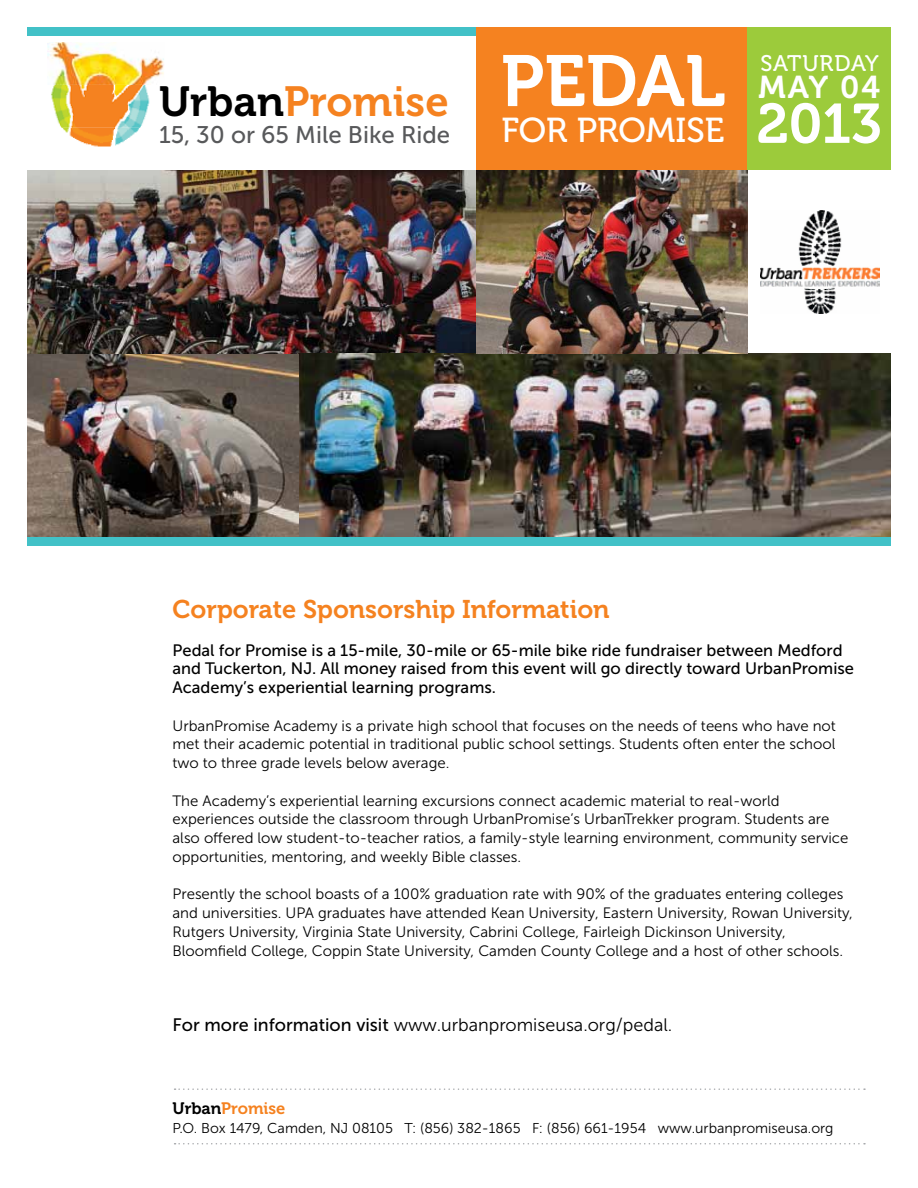
<style>
.page{position:relative;width:918px;height:1188px;background:#fff}
.page>*{position:absolute;margin:0;border:0;box-sizing:border-box;transform-origin:0 0}
.t1{font:72px "Museo 700";color:#fff}
.t2{font:55.5px "Museo 700";color:#fff}
.t3{font:42px "Museo 700";letter-spacing:.005em;color:#f58220}
.t4{font:34.5px "Museo 500";color:#fff}
.t5{font:31.5px "Museo 700";color:#fff}
.t6{font:25.5px "Museo 700";color:#f58220}
.t7{font:24px "Museo Sans 500";color:#58595b}
.t8{font:22.5px "Museo 500";letter-spacing:.025em;color:#fff}
.t9{font:18px "Museo Sans 300";color:#000}
.t10{font:16.5px/18.8px "Museo Sans 500";color:#000}
.t11{font:16.5px "Museo 700";color:#f58220}
.t12{font:15px/18.8px "Museo Sans 300";color:#000}
.t13{font:14.25px "Museo Sans 300";color:#000}
.s1{color:#000}
.s2{font-family:"Museo Sans 500"}
</style>
<div class="page">
<img style="left:47px;top:42px;width:117px;height:43px">
<img style="left:51px;top:85px;width:99px;height:43px">
<img style="left:62px;top:128px;width:78px;height:19px">
<div style="left:27px;top:27px;width:864px;height:9px;background:#42c1c7"></div>
<div style="left:477px;top:27px;width:271px;height:143px;background:#f58220"></div>
<div style="left:748px;top:27px;width:143px;height:143px;background:#9ccb3b"></div>
<svg style="left:175px;top:1088px;width:690px;height:2px"></svg>
<svg style="left:175px;top:1143px;width:690px;height:1px"></svg>
<img style="left:27px;top:170px;width:450px;height:183px">
<img style="left:27px;top:353px;width:864px;height:184px">
<img style="left:477px;top:170px;width:271px;height:183px">
<img style="left:760px;top:211px;width:119px;height:102px">
<div style="left:27px;top:537px;width:864px;height:9px;background:#42c1c7"></div>
<h3 class="t3" style="left:159px;top:78px;width:291px"><span class="s1">Urban</span>Promise</h3>
<h3 class="t7" style="left:159px;top:121px;width:293px">15, 30 or 65 Mile Bike Ride</h3>
<h1 class="t1" style="left:501px;top:41px;width:226px">PEDAL</h1>
<h3 class="t4" style="left:502px;top:111px;width:224px">FOR PROMISE</h3>
<h3 class="t8" style="left:760px;top:51px;width:120px">SATURDAY</h3>
<h3 class="t5" style="left:758px;top:69px;width:123px">MAY 04</h3>
<h2 class="t2" style="left:757px;top:93px;width:127px">2013</h2>
<h3 class="t6" style="left:172px;top:595px;width:439px">Corporate Sponsorship Information</h3>
<p class="t10" style="left:172px;top:641px;width:683px">Pedal for Promise is a 15-mile, 30-mile or 65-mile bike ride fundraiser between Medford and Tuckerton, NJ. All money raised from this event will go directly toward UrbanPromise<br>Academy’s experiential learning programs.</p>
<p class="t12" style="left:172px;top:716px;width:665px;text-align:justify">UrbanPromise Academy is a private high school that focuses on the needs of teens who have not met their academic potential in traditional public school settings. Students often enter the school two to three grade levels below average.</p>
<p class="t12" style="left:172px;top:791px;width:677px">The Academy’s experiential learning excursions connect academic material to real-world experiences outside the classroom through UrbanPromise’s UrbanTrekker program. Students are also offered low student-to-teacher ratios, a family-style learning environment, community service opportunities, mentoring, and weekly Bible classes.</p>
<p class="t12" style="left:172px;top:885px;width:682px">Presently the school boasts of a 100% graduation rate with 90% of the graduates entering colleges and universities. UPA graduates have attended Kean University, Eastern University, Rowan University, Rutgers University, Virginia State University, Cabrini College, Fairleigh Dickinson University, Bloomfield College, Coppin State University, Camden County College and a host of other schools.</p>
<p class="t9" style="left:172px;top:1015px;width:501px"><span class="s2">For more information visit</span> www.urbanpromiseusa.org/pedal.</p>
<p class="t11" style="left:172px;top:1099px;width:114px"><span class="s1">Urban</span>Promise</p>
<p class="t13" style="left:172px;top:1120px;width:663px">P.O. Box 1479, Camden, NJ 08105 T: (856) 382-1865 F: (856) 661-1954 www.urbanpromiseusa.org</p>
</div>
